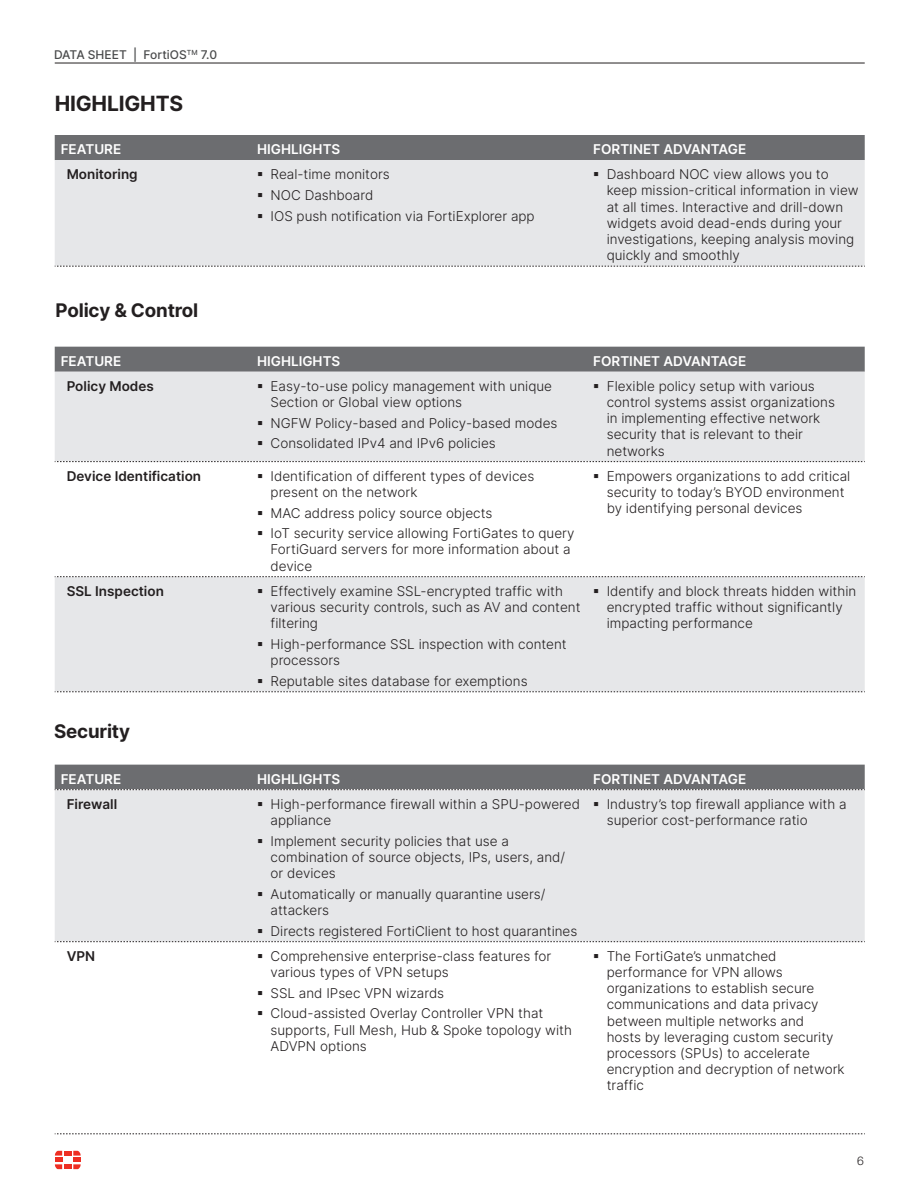
<style>
.page{position:relative;width:918px;height:1188px;background:#fff}
.page>*{position:absolute;margin:0;border:0;box-sizing:border-box;transform-origin:0 0}
.t1{font:700 21px "Inter";letter-spacing:-.01em;color:#231f20}
.t2{font:700 18.75px "Inter";letter-spacing:-.01em;color:#231f20}
.t3{font:300 13.5px/16.2px "Inter";color:#231f20}
.t4{font:600 13.5px "Inter";color:#fff}
.t5{font:600 13.5px "Inter";color:#231f20}
.t6{font:500 12px "Inter";color:#4b4c4d}
.t7{font:300 12px "Helvetica Neue LT Pro";color:#231f20}
</style>
<div class="page">
<svg style="left:55px;top:1151px;width:26px;height:18px"></svg>
<hr style="left:55px;top:63px;width:810px;height:1px;background:#231f20">
<div style="left:55px;top:135px;width:810px;height:25px;background:#6c6d70"></div>
<div style="left:55px;top:160px;width:810px;height:106px;background:#e6e7e9"></div>
<svg style="left:55px;top:266px;width:810px;height:1px"></svg>
<div style="left:55px;top:347px;width:810px;height:25px;background:#6c6d70"></div>
<svg style="left:55px;top:372px;width:810px;height:320px;fill:#e6e7e9"></svg>
<svg style="left:55px;top:461px;width:810px;height:1px"></svg>
<svg style="left:55px;top:576px;width:810px;height:1px"></svg>
<svg style="left:55px;top:692px;width:810px;height:1px"></svg>
<div style="left:55px;top:790px;width:810px;height:151px;background:#e6e7e9"></div>
<svg style="left:55px;top:942px;width:810px;height:192px"></svg>
<div style="left:55px;top:765px;width:810px;height:25px;background:#6c6d70"></div>
<svg style="left:55px;top:941px;width:810px;height:1px"></svg>
<svg style="left:55px;top:1134px;width:810px;height:1px"></svg>
<p class="t6" style="left:54px;top:46px;width:165px">DATA SHEET | FortiOS<sup>TM</sup> 7.0</p>
<h1 class="t1" style="left:55px;top:89px;width:130px">HIGHLIGHTS</h1>
<p class="t4" style="left:61px;top:139px;width:62px">FEATURE</p>
<p class="t4" style="left:257px;top:139px;width:85px">HIGHLIGHTS</p>
<p class="t4" style="left:593px;top:139px;width:155px">FORTINET ADVANTAGE</p>
<p class="t5" style="left:67px;top:164px;width:73px">Monitoring</p>
<p class="t3" style="left:257px;top:166px;width:134px">▪ Real-time monitors</p>
<p class="t3" style="left:257px;top:187px;width:118px">▪ NOC Dashboard</p>
<p class="t3" style="left:257px;top:207px;width:279px">▪ IOS push notification via FortiExplorer app</p>
<p class="t3" style="left:607px;top:166px;width:253px;text-indent:-14px">▪ Dashboard NOC view allows you to keep mission-critical information in view at all times. Interactive and drill-down widgets avoid dead-ends during your investigations, keeping analysis moving quickly and smoothly</p>
<h2 class="t2" style="left:56px;top:297px;width:144px">Policy &amp; Control</h2>
<p class="t4" style="left:61px;top:351px;width:62px">FEATURE</p>
<p class="t4" style="left:257px;top:351px;width:85px">HIGHLIGHTS</p>
<p class="t4" style="left:593px;top:351px;width:155px">FORTINET ADVANTAGE</p>
<p class="t5" style="left:67px;top:376px;width:89px">Policy Modes</p>
<p class="t3" style="left:271px;top:378px;width:283px;text-indent:-14px">▪ Easy-to-use policy management with unique<br>Section or Global view options</p>
<p class="t3" style="left:257px;top:414px;width:302px">▪ NGFW Policy-based and Policy-based modes</p>
<p class="t3" style="left:257px;top:435px;width:240px">▪ Consolidated IPv4 and IPv6 policies</p>
<p class="t3" style="left:607px;top:378px;width:230px;text-indent:-14px">▪ Flexible policy setup with various control systems assist organizations in implementing effective network security that is relevant to their networks</p>
<p class="t5" style="left:67px;top:466px;width:136px">Device Identification</p>
<p class="t3" style="left:271px;top:467px;width:265px;text-indent:-14px">▪ Identification of different types of devices present on the network</p>
<p class="t3" style="left:257px;top:504px;width:237px">▪ MAC address policy source objects</p>
<p class="t3" style="left:271px;top:525px;width:306px;text-indent:-14px">▪ IoT security service allowing FortiGates to query<br>FortiGuard servers for more information about a device</p>
<p class="t5" style="left:67px;top:581px;width:99px">SSL Inspection</p>
<p class="t3" style="left:271px;top:582px;width:311px;text-indent:-14px">▪ Effectively examine SSL-encrypted traffic with various security controls, such as AV and content filtering</p>
<p class="t3" style="left:271px;top:636px;width:298px;text-indent:-14px">▪ High-performance SSL inspection with content processors</p>
<p class="t3" style="left:257px;top:672px;width:272px">▪ Reputable sites database for exemptions</p>
<p class="t3" style="left:607px;top:467px;width:245px;text-indent:-14px">▪ Empowers organizations to add critical security to today’s BYOD environment by identifying personal devices</p>
<p class="t3" style="left:607px;top:582px;width:251px;text-indent:-14px">▪ Identify and block threats hidden within encrypted traffic without significantly impacting performance</p>
<h2 class="t2" style="left:54px;top:718px;width:77px">Security</h2>
<p class="t4" style="left:61px;top:769px;width:62px">FEATURE</p>
<p class="t4" style="left:257px;top:769px;width:85px">HIGHLIGHTS</p>
<p class="t4" style="left:593px;top:769px;width:155px">FORTINET ADVANTAGE</p>
<p class="t5" style="left:67px;top:794px;width:52px">Firewall</p>
<p class="t3" style="left:271px;top:795px;width:311px;text-indent:-14px">▪ High-performance firewall within a SPU-powered appliance</p>
<p class="t3" style="left:271px;top:832px;width:296px;text-indent:-14px">▪ Implement security policies that use a combination of source objects, IPs, users, and/ or devices</p>
<p class="t3" style="left:271px;top:885px;width:276px;text-indent:-14px">▪ Automatically or manually quarantine users/ attackers</p>
<p class="t3" style="left:257px;top:922px;width:322px">▪ Directs registered FortiClient to host quarantines</p>
<p class="t3" style="left:607px;top:795px;width:241px;text-indent:-14px">▪ Industry’s top firewall appliance with a superior cost-performance ratio</p>
<p class="t5" style="left:67px;top:946px;width:30px">VPN</p>
<p class="t3" style="left:271px;top:947px;width:282px;text-indent:-14px">▪ Comprehensive enterprise-class features for various types of VPN setups</p>
<p class="t3" style="left:257px;top:984px;width:189px">▪ SSL and IPsec VPN wizards</p>
<p class="t3" style="left:271px;top:1005px;width:303px;text-indent:-14px">▪ Cloud-assisted Overlay Controller VPN that supports, Full Mesh, Hub &amp; Spoke topology with<br>ADVPN options</p>
<p class="t3" style="left:607px;top:947px;width:239px;text-indent:-14px">▪ The FortiGate’s unmatched performance for VPN allows organizations to establish secure communications and data privacy between multiple networks and<br>hosts by leveraging custom security processors (SPUs) to accelerate encryption and decryption of network traffic</p>
<p class="t7" style="left:857px;top:1154px;width:8px">6</p>
</div>
